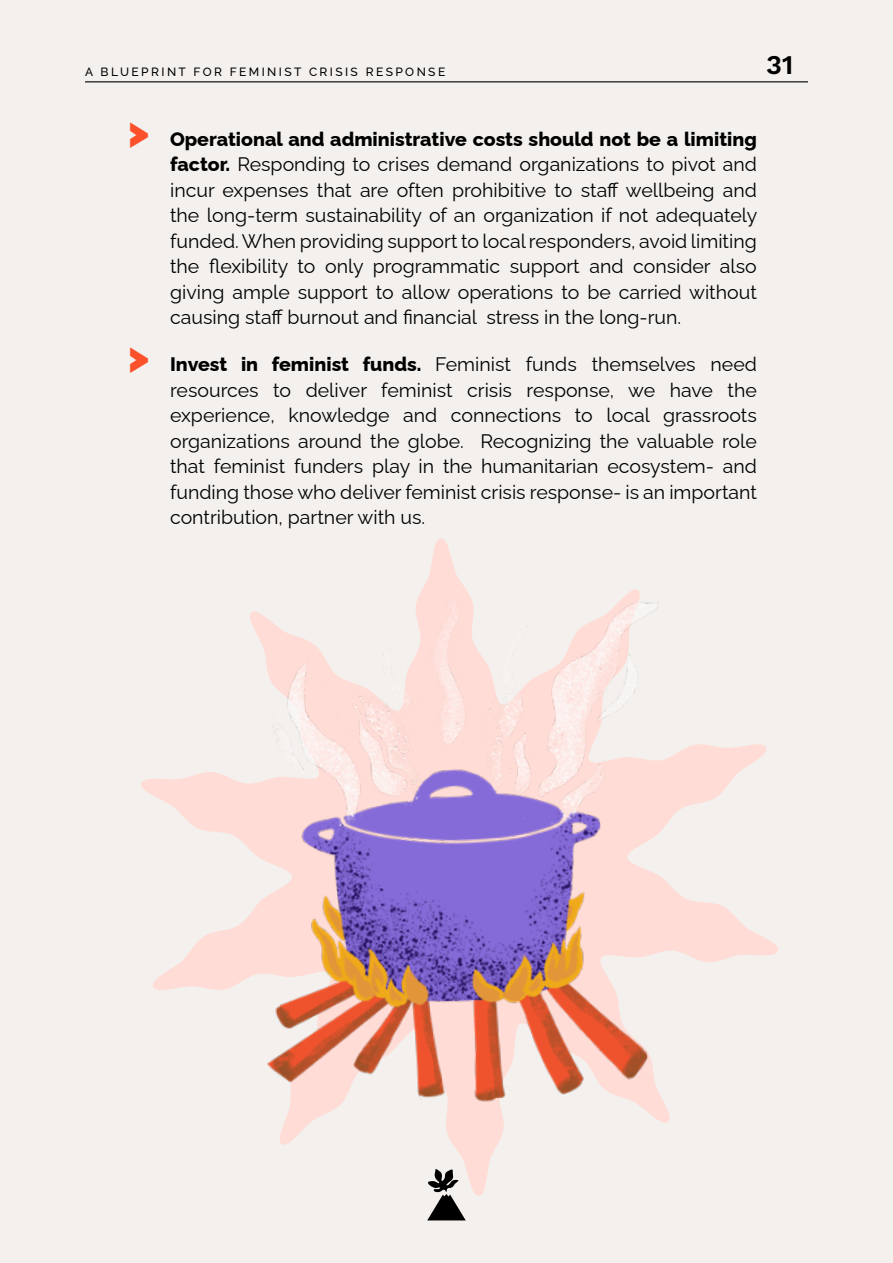
<style>
.page{position:relative;width:893px;height:1263px;background:#f4f0ed}
.page>*{position:absolute;margin:0;border:0;box-sizing:border-box;transform-origin:0 0}
.t1{font:600 27px "Work Sans";color:#000}
.t2{font:19.5px/25.5px "Raleway";color:#000;text-align:justify}
.t3{font:500 12px "Raleway";letter-spacing:.2em;color:#000}
.s1{font-weight:900;font-size:42px;color:#fd512b}
.s2{font-weight:800}
</style>
<div class="page">
<svg style="left:141px;top:538px;width:637px;height:658px"></svg>
<img style="left:189px;top:591px;width:498px;height:542px">
<hr style="left:85px;top:81px;width:723px;height:1px;background:#000">
<svg style="left:427px;top:1169px;width:39px;height:51px"></svg>
<p class="t3" style="left:85px;top:62px;width:362px">A BLUEPRINT FOR FEMINIST CRISIS RESPONSE</p>
<h1 class="t1" style="left:766px;top:44px;width:29px">31</h1>
<p class="t2" style="left:170px;top:124px;width:589px;text-indent:-43px"><span class="s1">&gt;</span> <span class="s2">Operational and administrative costs should not be a limiting factor.</span> Responding to crises demand organizations to pivot and incur expenses that are often prohibitive to staff wellbeing and the long-term sustainability of an organization if not adequately funded. When providing support to local responders, avoid limiting the flexibility to only programmatic support and consider also giving ample support to allow operations to be carried without causing staff burnout and financial stress in the long-run.</p>
<p class="t2" style="left:170px;top:349px;width:588px;text-indent:-43px"><span class="s1">&gt;</span> <span class="s2">Invest in feminist funds.</span> Feminist funds themselves need resources to deliver feminist crisis response, we have the experience, knowledge and connections to local grassroots organizations around the globe. Recognizing the valuable role that feminist funders play in the humanitarian ecosystem- and funding those who deliver feminist crisis response- is an important contribution, partner with us.</p>
</div>
